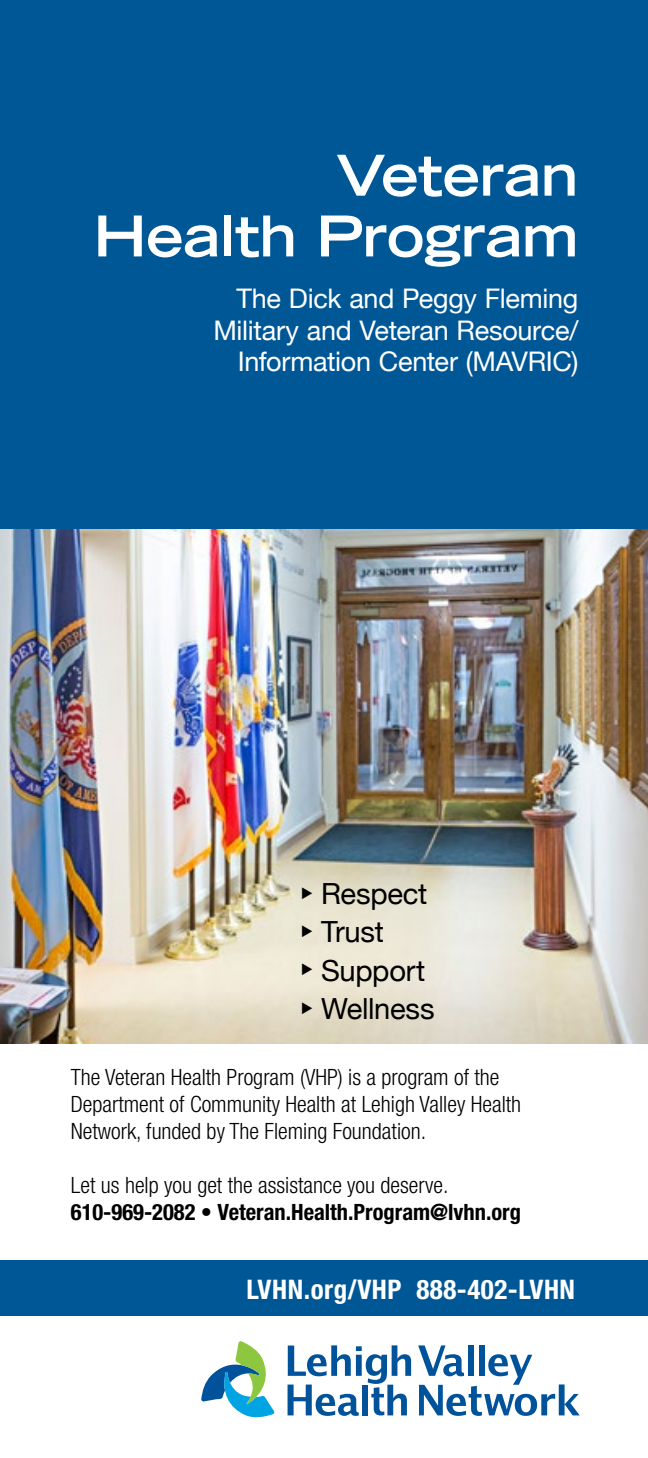
<style>
.page{position:relative;width:648px;height:1458px;background:#fff}
.page>*{position:absolute;margin:0;border:0;box-sizing:border-box;transform-origin:0 0}
.t1{font:700 expanded 56.25px/60.8px "Trade Gothic LH";letter-spacing:-.01em;color:#fff;text-align:right}
.t2{font:29.03px/38.2px "Helvetica Neue";letter-spacing:-.01em;color:#000}
.t3{font:27px/31.5px "Helvetica Neue";letter-spacing:-.01em;color:#fff;text-align:right}
.t4{font:700 condensed 27px "Helvetica Neue";letter-spacing:.02em;color:#fff}
.t5{font:300 condensed 22.5px/27px "Helvetica Neue";color:#000}
.t6{font:700 condensed 22.5px/27px "Helvetica Neue";color:#000}
.s1{font-weight:300}
</style>
<div class="page">
<img style="left:0;top:528px;width:648px;height:515px">
<div style="left:0;top:0;width:648px;height:528px;background:#005796"></div>
<div style="left:0;top:1260px;width:648px;height:56px;background:#005796"></div>
<svg style="left:201px;top:1341px;width:74px;height:76px"></svg>
<svg style="left:288px;top:1345px;width:123px;height:71px"></svg>
<svg style="left:418px;top:1345px;width:162px;height:71px"></svg>
<svg style="left:302px;top:887px;width:10px;height:12px"></svg>
<svg style="left:302px;top:925px;width:10px;height:12px"></svg>
<svg style="left:302px;top:964px;width:10px;height:12px"></svg>
<svg style="left:302px;top:1002px;width:10px;height:12px"></svg>
<h1 class="t1" style="left:94px;top:144px;width:486px">Veteran<br>Health Program</h1>
<p class="t3" style="left:214px;top:284px;width:366px">The Dick and Peggy Fleming<br>Military and Veteran Resource/<br>Information Center (MAVRIC)</p>
<p class="t2" style="left:321px;top:876px;width:115px">Respect<br>Trust<br>Support<br>Wellness</p>
<p class="t5" style="left:71px;top:1064px;width:452px">The Veteran Health Program (VHP) is a program of the<br>Department of Community Health at Lehigh Valley Health<br>Network, funded by The Fleming Foundation.</p>
<p class="t6" style="left:71px;top:1172px;width:452px"><span class="s1">Let us help you get the assistance you deserve.<br></span>610-969-2082 <span class="s1">•</span> Veteran.Health.Program@lvhn.org</p>
<p class="t4" style="left:247px;top:1273px;width:330px">LVHN.org/VHP 888-402-LVHN</p>
</div>
